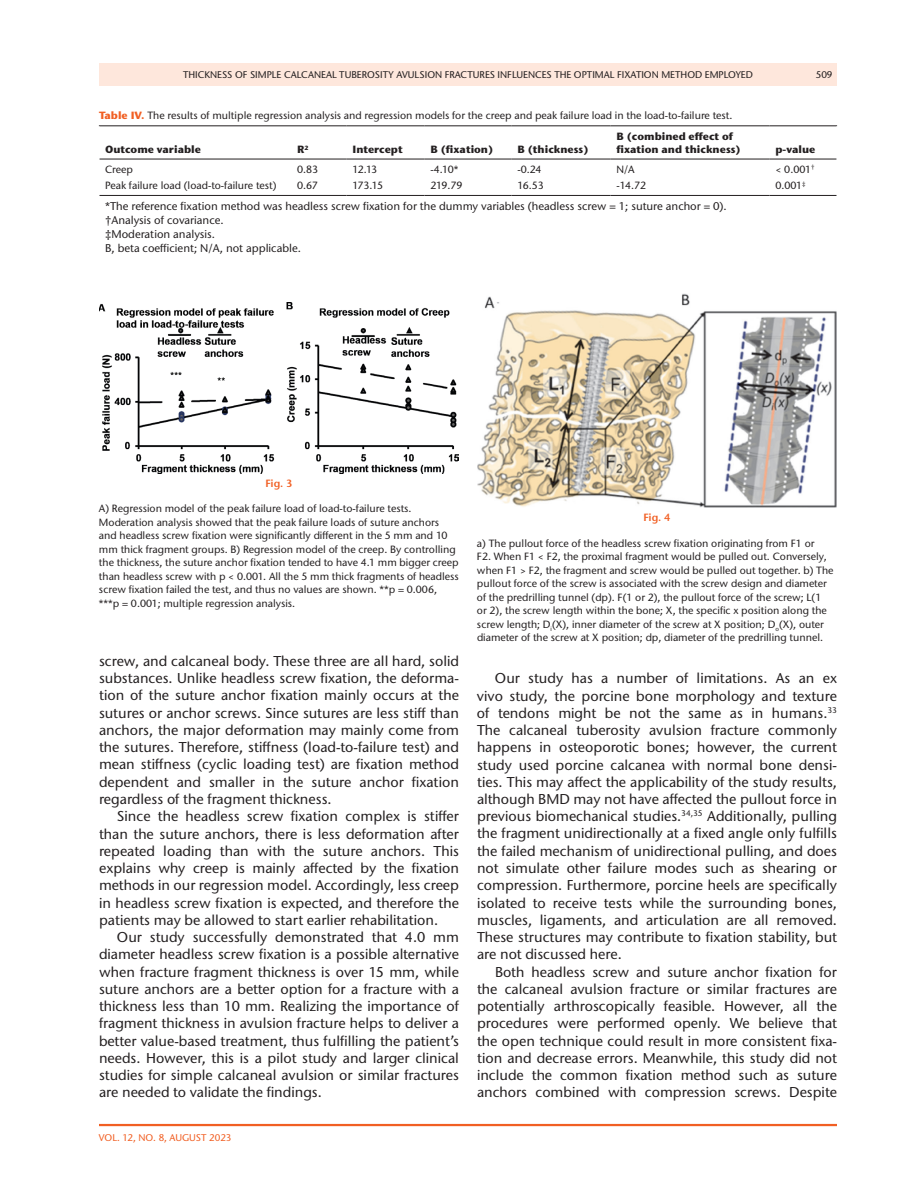
<style>
.page{position:relative;width:918px;height:1188px;background:#fff}
.page>*{position:absolute;margin:0;border:0;box-sizing:border-box;transform-origin:0 0}
.t1{font:500 14.25px/17.2px "Stone Sans ITC Pro";color:#231f20;text-align:justify}
.t2{font:500 11.25px/14.2px "Stone Sans ITC Pro";color:#231f20}
.t3{font:500 10.5px/13.5px "Stone Sans ITC Pro";color:#231f20}
.t4{font:700 10.5px/13.5px "Stone Sans ITC Pro";color:#231f20}
.t5{font:600 10.5px "Stone Sans ITC Pro";letter-spacing:-.005em;color:#f15f23}
.t6{font:500 9.75px "Stone Sans ITC Pro";color:#231f20}
.t7{font:500 9.75px "Stone Sans ITC Pro";color:#f15f23}
.s1{font-weight:700;color:#f15f23}
</style>
<div class="page">
<hr style="left:99px;top:1124px;width:738px;height:2px;background:#f15f23">
<div style="left:99px;top:63px;width:738px;height:23px;background:#fee7dc"></div>
<svg style="left:100px;top:126px;width:737px;height:69px"></svg>
<hr style="left:99px;top:125px;width:192px;height:1px;background:#231f20">
<hr style="left:99px;top:159px;width:192px;height:1px;background:#231f20">
<hr style="left:291px;top:125px;width:55px;height:1px;background:#231f20">
<hr style="left:291px;top:159px;width:55px;height:1px;background:#231f20">
<hr style="left:346px;top:125px;width:78px;height:1px;background:#231f20">
<hr style="left:346px;top:159px;width:78px;height:1px;background:#231f20">
<hr style="left:424px;top:125px;width:88px;height:1px;background:#231f20">
<hr style="left:424px;top:159px;width:88px;height:1px;background:#231f20">
<hr style="left:512px;top:125px;width:98px;height:1px;background:#231f20">
<hr style="left:512px;top:159px;width:98px;height:1px;background:#231f20">
<hr style="left:610px;top:125px;width:160px;height:1px;background:#231f20">
<hr style="left:610px;top:159px;width:160px;height:1px;background:#231f20">
<hr style="left:770px;top:125px;width:67px;height:1px;background:#231f20">
<hr style="left:770px;top:159px;width:67px;height:1px;background:#231f20">
<hr style="left:99px;top:195px;width:192px;height:1px;background:#231f20">
<hr style="left:291px;top:195px;width:55px;height:1px;background:#231f20">
<hr style="left:346px;top:195px;width:78px;height:1px;background:#231f20">
<hr style="left:424px;top:195px;width:88px;height:1px;background:#231f20">
<hr style="left:512px;top:195px;width:98px;height:1px;background:#231f20">
<hr style="left:610px;top:195px;width:160px;height:1px;background:#231f20">
<hr style="left:770px;top:195px;width:67px;height:1px;background:#231f20">
<hr style="left:99px;top:195px;width:1px;height:57px;background:#fff">
<img style="left:99px;top:302px;width:360px;height:171px">
<img style="left:477px;top:293px;width:360px;height:215px">
<p class="t6" style="left:183px;top:68px;width:571px">THICKNESS OF SIMPLE CALCANEAL TUBEROSITY AVULSION FRACTURES INFLUENCES THE OPTIMAL FIXATION METHOD EMPLOYED</p>
<p class="t6" style="left:816px;top:68px;width:18px">509</p>
<p class="t3" style="left:99px;top:109px;width:635px"><span class="s1">Table IV.</span> The results of multiple regression analysis and regression models for the creep and peak failure load in the load-to-failure test.</p>
<p class="t4" style="left:105px;top:143px;width:97px">Outcome variable</p>
<p class="t4" style="left:297px;top:143px;width:13px">R<sup>2</sup></p>
<p class="t4" style="left:352px;top:143px;width:52px">I ntercept</p>
<p class="t4" style="left:431px;top:143px;width:64px">B (fixation)</p>
<p class="t4" style="left:518px;top:143px;width:73px">B (thickness)</p>
<p class="t4" style="left:617px;top:129px;width:126px">B (combined effect of fixation and thickness)</p>
<p class="t4" style="left:776px;top:143px;width:41px">p-value</p>
<p class="t3" style="left:105px;top:162px;width:30px">Creep</p>
<p class="t3" style="left:297px;top:162px;width:23px">0.83</p>
<p class="t3" style="left:353px;top:162px;width:26px">12.13</p>
<p class="t3" style="left:431px;top:162px;width:29px">-4.10*</p>
<p class="t3" style="left:518px;top:162px;width:25px">-0.24</p>
<p class="t3" style="left:617px;top:162px;width:20px">N/A</p>
<p class="t3" style="left:776px;top:162px;width:40px">&lt; 0.001<sup>†</sup></p>
<p class="t3" style="left:105px;top:179px;width:173px">Peak failure load (load-to-failure test)</p>
<p class="t3" style="left:297px;top:179px;width:22px">0.67</p>
<p class="t3" style="left:353px;top:179px;width:32px">173.15</p>
<p class="t3" style="left:431px;top:179px;width:34px">219.79</p>
<p class="t3" style="left:518px;top:179px;width:28px">16.53</p>
<p class="t3" style="left:617px;top:179px;width:31px">-14.72</p>
<p class="t3" style="left:776px;top:179px;width:32px">0.001<sup>‡</sup></p>
<p class="t2" style="left:105px;top:199px;width:623px">*The reference fixation method was headless screw fixation for the dummy variables (headless screw = 1; suture anchor = 0). †Analysis of covariance.<br>‡Moderation analysis.<br>B, beta coefficient; N/A, not applicable.</p>
<p class="t5" style="left:265px;top:476px;width:29px">Fig. 3</p>
<p class="t3" style="left:99px;top:502px;width:361px">A) Regression model of the peak failure load of load-to-failure tests.<br>Moderation analysis showed that the peak failure loads of suture anchors and headless screw fixation were significantly different in the 5 mm and 10 mm thick fragment groups. B) Regression model of the creep. By controlling the thickness, the suture anchor fixation tended to have 4.1 mm bigger creep than headless screw with p &lt; 0.001. All the 5 mm thick fragments of headless screw fixation failed the test, and thus no values are shown. **p = 0.006, ***p = 0.001; multiple regression analysis.</p>
<p class="t5" style="left:643px;top:511px;width:29px">Fig. 4</p>
<p class="t3" style="left:477px;top:536px;width:358px">a) The pullout force of the headless screw fixation originating from F1 or<br>F2. When F1 &lt; F2, the proximal fragment would be pulled out. Conversely, when F1 &gt; F2, the fragment and screw would be pulled out together. b) The pullout force of the screw is associated with the screw design and diameter of the predrilling tunnel (dp). F(1 or 2), the pullout force of the screw; L(1 or 2), the screw length within the bone; X, the specific x position along the screw length; D<sub>i</sub>(X), inner diameter of the screw at X position; D<sub>o</sub>(X), outer diameter of the screw at X position; dp, diameter of the predrilling tunnel.</p>
<p class="t1" style="left:99px;top:652px;width:362px">screw, and calcaneal body. These three are all hard, solid substances. Unlike headless screw fixation, the deforma&shy;tion of the suture anchor fixation mainly occurs at the sutures or anchor screws. Since sutures are less stiff than anchors, the major deformation may mainly come from the sutures. Therefore, stiffness (load-to-failure test) and mean stiffness (cyclic loading test) are fixation method dependent and smaller in the suture anchor fixation regardless of the fragment thickness.</p>
<p class="t1" style="left:99px;top:808px;width:362px;text-indent:18px">Since the headless screw fixation complex is stiffer than the suture anchors, there is less deformation after repeated loading than with the suture anchors. This explains why creep is mainly affected by the fixation methods in our regression model. Accordingly, less creep in headless screw fixation is expected, and therefore the patients may be allowed to start earlier rehabilitation.</p>
<p class="t1" style="left:99px;top:928px;width:362px;text-indent:18px">Our study successfully demonstrated that 4.0 mm diameter headless screw fixation is a possible alternative when fracture fragment thickness is over 15 mm, while suture anchors are a better option for a fracture with a thickness less than 10 mm. Realizing the importance of fragment thickness in avulsion fracture helps to deliver a better value-based treatment, thus fulfilling the patient’s needs. However, this is a pilot study and larger clinical studies for simple calcaneal avulsion or similar fractures are needed to validate the findings.</p>
<p class="t7" style="left:99px;top:1132px;width:134px">VOL. 12, NO. 8, AUGUST 2023</p>
<p class="t1" style="left:477px;top:670px;width:362px;text-indent:18px">Our study has a number of limitations. As an ex vivo study, the porcine bone morphology and texture of tendons might be not the same as in humans.<sup>33<br></sup>The calcaneal tuberosity avulsion fracture commonly happens in osteoporotic bones; however, the current study used porcine calcanea with normal bone densi&shy;ties. This may affect the applicability of the study results, although BMD may not have affected the pullout force in previous biomechanical studies.<sup>34,35</sup> Additionally, pulling the fragment unidirectionally at a fixed angle only fulfills the failed mechanism of unidirectional pulling, and does not simulate other failure modes such as shearing or compression. Furthermore, porcine heels are specifically isolated to receive tests while the surrounding bones, muscles, ligaments, and articulation are all removed.<br>These structures may contribute to fixation stability, but are not discussed here.</p>
<p class="t1" style="left:477px;top:963px;width:362px;text-indent:18px">Both headless screw and suture anchor fixation for the calcaneal avulsion fracture or similar fractures are potentially arthroscopically feasible. However, all the procedures were performed openly. We believe that the open technique could result in more consistent fixa&shy;tion and decrease errors. Meanwhile, this study did not include the common fixation method such as suture anchors combined with compression screws. Despite</p>
</div>
